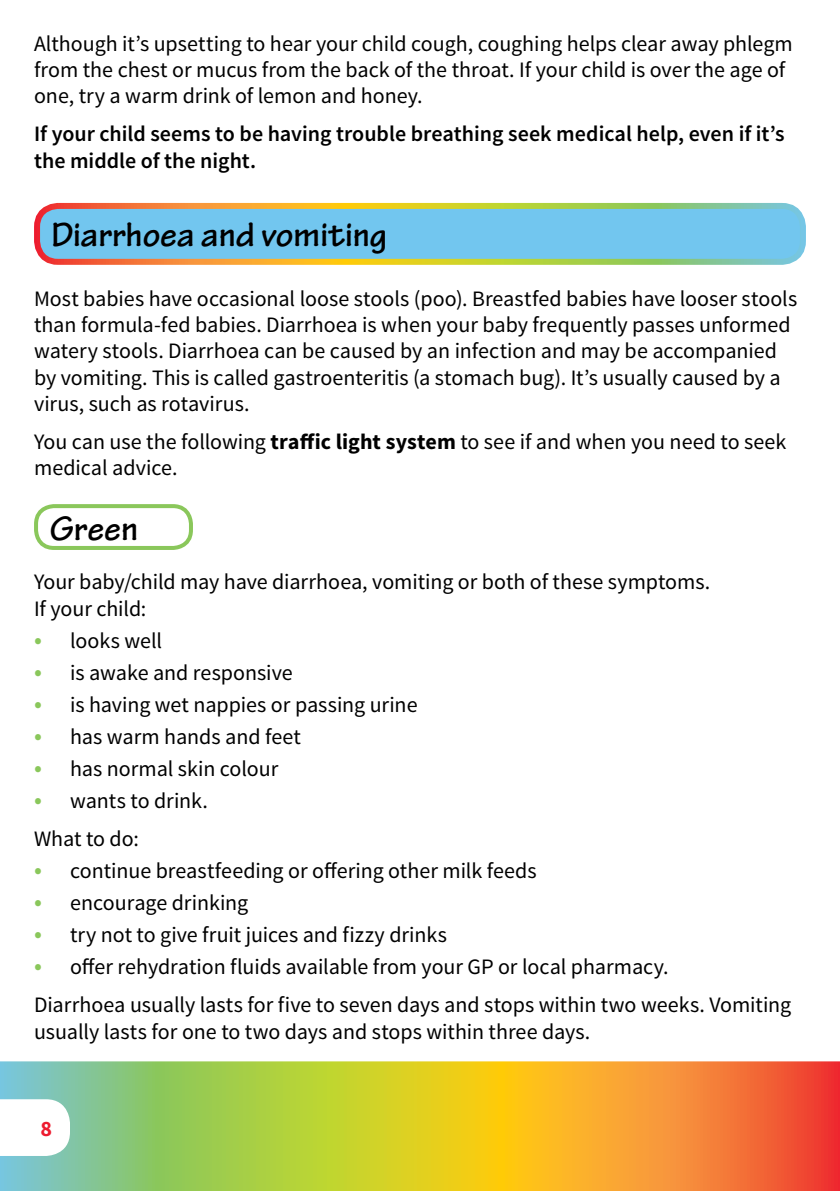
<style>
.page{position:relative;width:840px;height:1191px;background:#fff}
.page>*{position:absolute;margin:0;border:0;box-sizing:border-box;transform-origin:0 0}
.t1{font:700 36px "Tekton Pro";color:#000}
.t2{font:22px/26.4px "Source Sans Pro";letter-spacing:-.005em;color:#000}
.t3{font:600 22px/26.4px "Source Sans Pro";color:#000}
.t4{font:700 22px "Source Sans Pro";color:#ed1b2f}
.s1{font-weight:700}
.s2{font-size:26px;color:#8ac75b}
</style>
<div class="page">
<svg style="left:0;top:1061px;width:839px;height:130px;background:#ceb141"></svg>
<svg style="left:0;top:1099px;width:70px;height:57px"></svg>
<div style="left:37px;top:206px;width:765px;height:56px;background:#72c6ef;border-radius:21px"></div>
<div style="left:34px;top:203px;width:771px;height:62px;border:6px solid #fff;border-radius:21px"></div>
<div style="left:34px;top:504px;width:159px;height:46px;border:4px solid #8ac75b;border-radius:18px"></div>
<p class="t2" style="left:34px;top:30px;width:760px">Although it’s upsetting to hear your child cough, coughing helps clear away phlegm from the chest or mucus from the back of the throat. If your child is over the age of one, try a warm drink of lemon and honey.</p>
<p class="t3" style="left:34px;top:121px;width:751px">If your child seems to be having trouble breathing seek medical help, even if it’s the middle of the night.</p>
<h1 class="t1" style="left:51px;top:214px;width:337px">Diarrhoea and vomiting</h1>
<p class="t2" style="left:34px;top:285px;width:764px">Most babies have occasional loose stools (poo). Breastfed babies have looser stools than formula-fed babies. Diarrhoea is when your baby frequently passes unformed watery stools. Diarrhoea can be caused by an infection and may be accompanied by vomiting. This is called gastroenteritis (a stomach bug). It’s usually caused by a virus, such as rotavirus.</p>
<p class="t2" style="left:34px;top:429px;width:753px">You can use the following <span class="s1">traffic light system</span> to see if and when you need to seek medical advice.</p>
<h1 class="t1" style="left:50px;top:508px;width:90px">Green</h1>
<p class="t2" style="left:34px;top:569px;width:677px">Your baby/child may have diarrhoea, vomiting or both of these symptoms.<br>If your child:</p>
<p class="t2" style="left:34px;top:628px;width:129px"><span class="s2">•</span> looks well</p>
<p class="t2" style="left:34px;top:660px;width:260px"><span class="s2">•</span> is awake and responsive</p>
<p class="t2" style="left:34px;top:692px;width:385px"><span class="s2">•</span> is having wet nappies or passing urine</p>
<p class="t2" style="left:34px;top:724px;width:268px"><span class="s2">•</span> has warm hands and feet</p>
<p class="t2" style="left:34px;top:756px;width:246px"><span class="s2">•</span> has normal skin colour</p>
<p class="t2" style="left:34px;top:782px;width:175px;line-height:37.8px"><span class="s2">•</span> wants to drink.<br>What to do:</p>
<p class="t2" style="left:34px;top:858px;width:504px"><span class="s2">•</span> continue breastfeeding or offering other milk feeds</p>
<p class="t2" style="left:34px;top:890px;width:215px"><span class="s2">•</span> encourage drinking</p>
<p class="t2" style="left:34px;top:922px;width:414px"><span class="s2">•</span> try not to give fruit juices and fizzy drinks</p>
<p class="t2" style="left:34px;top:948px;width:758px;line-height:37.8px"><span class="s2">•</span> offer rehydration fluids available from your GP or local pharmacy.<br>Diarrhoea usually lasts for five to seven days and stops within two weeks. Vomiting</p>
<p class="t2" style="left:34px;top:1018px;width:557px">usually lasts for one to two days and stops within three days.</p>
<p class="t4" style="left:40px;top:1114px;width:13px">8</p>
</div>
